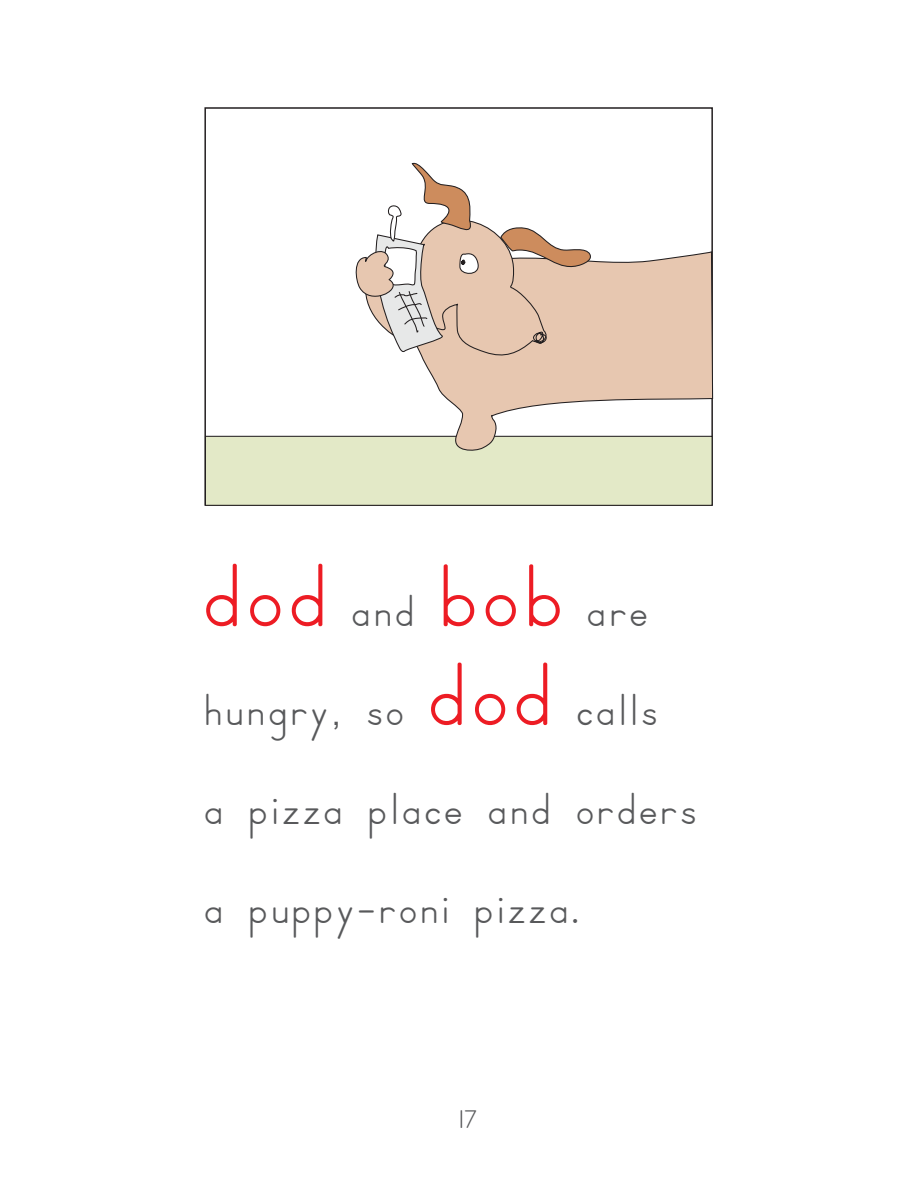
<style>
.page{position:relative;width:918px;height:1188px;background:#fff}
.page>*{position:absolute;margin:0;border:0;box-sizing:border-box;transform-origin:0 0}
.t1{font:97.2px/98.9px "Sig A Print";letter-spacing:.095em;color:#ed1c24;text-align:right}
.t2{font:48.6px/98.9px "Sig A Print";letter-spacing:.1em;color:#58595b}
.t3{font:28.35px "Sig A Print";color:#58595b}
.s1{font-family:"Arial";font-size:32.4px}
</style>
<div class="page">
<div style="left:204px;top:435px;width:509px;height:71px;background:#e3e9c7"></div>
<svg style="left:389px;top:234px;width:325px;height:219px;fill:#e7c7b0"></svg>
<svg style="left:355px;top:162px;width:239px;height:197px"></svg>
<h1 class="t1" style="left:205px;top:554px;width:357px">dod bob dod</h1>
<p class="t2" style="left:353px;top:566px;width:62px">and</p>
<p class="t2" style="left:588px;top:566px;width:61px">are</p>
<p class="t2" style="left:205px;top:664px;width:492px;text-indent:372px">calls<br>a pizza place and orders a puppy-roni pizza.</p>
<p class="t2" style="left:205px;top:664px;width:199px">hungry<span class="s1">,</span> so</p>
<p class="t3" style="left:459px;top:1103px;width:19px">17</p>
</div>
